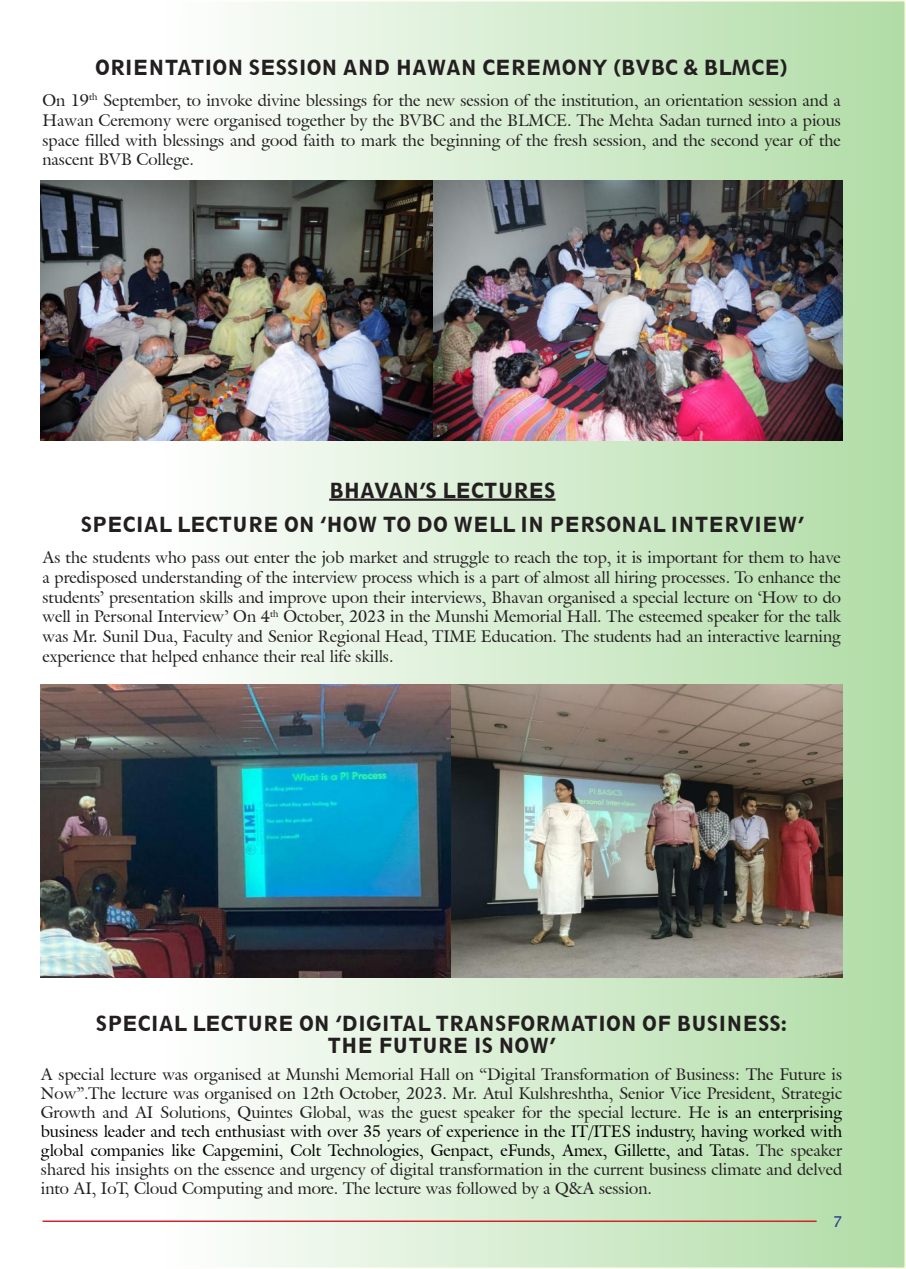
<style>
.page{position:relative;width:906px;height:1269px;background:#fff}
.page>*{position:absolute;margin:0;border:0;box-sizing:border-box;transform-origin:0 0}
.t1{font:800 condensed 19.5px/22.4px "Geometric 212 BT";color:#231f20;text-align:center}
.t2{font:16.5px/19.8px "Galliard IT Cby BT";color:#231f20;text-align:justify}
.t3{font:15px "Lucida Sans Unicode";color:#253f8e}
.s1{color:#000}
</style>
<div class="page">
<div style="left:163px;top:0;width:743px;height:1269px;background:linear-gradient(to right,#fefdfd,#b0dca5);border:2px solid #fffbd2"></div>
<hr style="left:43px;top:1221px;width:773px;height:1px;background:#d1232a">
<img style="left:41px;top:180px;width:801px;height:261px">
<hr style="left:329px;top:499px;width:226px;height:2px;background:#231f20">
<img style="left:41px;top:685px;width:801px;height:292px">
<p class="t1" style="left:95px;top:57px;width:694px">ORIENTATION SESSION AND HAWAN CEREMONY (BVBC &amp; BLMCE)</p>
<p class="t2" style="left:43px;top:90px;width:800px">On 19<sup>th</sup> September, to invoke divine blessings for the new session of the institution, an orientation session and a Hawan Ceremony were organised together by the BVBC and the BLMCE. The Mehta Sadan turned into a pious space filled with blessings and good faith to mark the beginning of the fresh session, and the second year of the nascent BVB College.</p>
<p class="t1" style="left:329px;top:479px;width:228px">BHAVAN’S LECTURES</p>
<p class="t1" style="left:81px;top:514px;width:724px">SPECIAL LECTURE ON ‘HOW TO DO WELL IN PERSONAL INTERVIEW’</p>
<p class="t2" style="left:43px;top:547px;width:800px">As the students who pass out enter the job market and struggle to reach the top, it is important for them to have a predisposed understanding of the interview process which is a part of almost all hiring processes. To enhance the students’ presentation skills and improve upon their interviews, Bhavan organised a special lecture on ‘How to do well in Personal Interview’ On 4<sup>th</sup> October, 2023 in the Munshi Memorial Hall. The esteemed speaker for the talk was Mr. Sunil Dua, Faculty and Senior Regional Head, TIME Education. The students had an interactive learning experience that helped enhance their real life skills.</p>
<p class="t1" style="left:96px;top:1012px;width:692px">SPECIAL LECTURE ON ‘DIGITAL TRANSFORMATION OF BUSINESS:<br>THE FUTURE IS NOW’</p>
<p class="t2" style="left:41px;top:1065px;width:802px;line-height:19px">A special lecture was organised at Munshi Memorial Hall on “Digital Transformation of Business: The Future is Now”.The lecture was organised on 12th October, 2023. Mr. Atul Kulshreshtha, Senior Vice President, Strategic Growth and AI Solutions, Quintes Global, was the guest speaker for the special lecture. He <span class="s1">is an enterprising business leader and tech enthusiast with over 35 years of experience in the IT/ITES industry, having worked with global companies like Capgemini, Colt Technologies, Genpact, eFunds, Amex, Gillette, and Tatas.</span> The speaker shared his insights on the essence and urgency of digital transformation in the current business climate and delved into AI, IoT, Cloud Computing and more. The lecture was followed by a Q&amp;A session.</p>
<p class="t3" style="left:832px;top:1210px;width:11px">7</p>
</div>
